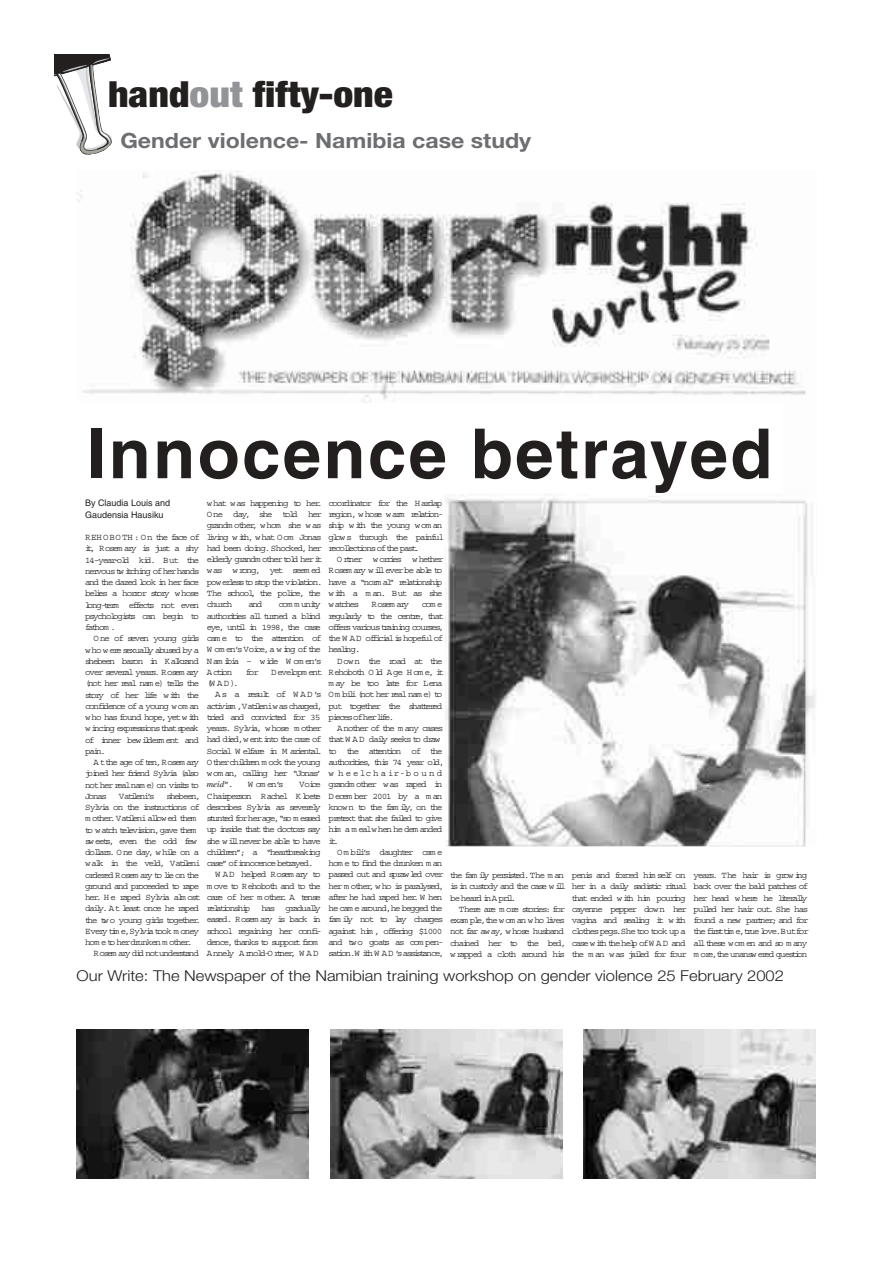
<style>
.page{position:relative;width:893px;height:1262px;background:#fff}
.page>*{position:absolute;margin:0;border:0;box-sizing:border-box;transform-origin:0 0}
.t1{font:700 69px "Helvetica";letter-spacing:.035em;color:#231f1f}
.t2{font:900 condensed 36px "Helvetica Neue";color:#231f1f;scale:1.1 1}
.t3{font:700 21px "Helvetica Neue";color:#6d6e71;scale:1.1 1}
.t4{font:300 15px "Helvetica Neue";color:#231f1f;scale:1.1 1}
.t5{font:9px/11.2px "Courier";letter-spacing:-.155em;color:#231f1f}
.t6{font:9px "Courier";letter-spacing:-.1em;color:#231f1f}
.t7{font:9px "Courier";letter-spacing:-.13em;color:#231f1f}
.t8{font:9px/11.2px "Courier";letter-spacing:-.185em;color:#231f1f}
.t9{font:9px/11.2px "Helvetica";color:#231f1f}
.t10{font:9px "Courier";letter-spacing:-.24em;color:#231f1f}
.t11{font:italic 9px "Times";color:#231f1f}
.s1{color:#939497}
.s2{font-family:"Courier";font-style:normal}
</style>
<div class="page">
<svg style="left:54px;top:54px;width:58px;height:101px"></svg>
<img style="left:77px;top:170px;width:738px;height:676px">
<img style="left:77px;top:1029px;width:232px;height:149px">
<img style="left:330px;top:1029px;width:232px;height:149px">
<img style="left:583px;top:1029px;width:232px;height:149px">
<h2 class="t2" style="left:108px;top:81px;width:260px">hand<span class="s1">out</span> fifty-one</h2>
<h3 class="t3" style="left:120px;top:133px;width:375px">Gender violence- Namibia case study</h3>
<h1 class="t1" style="left:87px;top:428px;width:686px">Innocence betrayed</h1>
<p class="t9" style="left:85px;top:498px;width:87px">By Claudia Louis and<br>Gaudensia Hausiku</p>
<p class="t5" style="left:85px;top:532px;width:117px">REHOBOTH: O n the face of it, R osem ary is just a shy<br>14–year-old kid. B ut the nervous tw itching ofherhands and the dazed look in her face belies a horror story w hose long-term effects not even psychologists can begin to fathom .</p>
<p class="t5" style="left:85px;top:633px;width:116px;text-align:justify;text-indent:9px">O ne of seven young girls w ho w ere sexually abused by a shebeen baron in K alkrand over several years. R osem ary (not her real nam e) tells the sto ry o f h er life w ith th e confidence of a young w om an w ho has found hope,yet w ith w incing expressions thatspeak of inner bew ilderm ent and pain.</p>
<p class="t5" style="left:85px;top:757px;width:115px;text-align:justify;text-indent:9px">A tthe age often,R osem ary joined her friend Sylvia (also nother realnam e) on visits to Jonas</p>
<p class="t5" style="left:207px;top:498px;width:117px">w hat w as happening to her.<br>O ne day, she told her grandm other, w hom she w as living w ith, w hat O om Jonas had been doing. Shocked, her elderly grandm other told her it w as w rong, yet seem ed pow erlessto stop the violation.<br>The school, the police, the church</p>
<p class="t5" style="left:328px;top:498px;width:117px">coordinator for the H ardap region, w hose w arm relation&shy;ship w ith the young w om an glow s through the painful recollectionsofthe past.</p>
<p class="t5" style="left:328px;top:554px;width:117px;text-indent:9px">O rtner w orries w hether<br>R osem ary w illever be able to have a “norm al” relationship w ith a m an. B ut as she w atches</p>
<p class="t5" style="left:207px;top:599px;width:117px;text-indent:72px">com m unity authorities all turned a blind eye, until in 1998, the case cam e to the attention of<br>W om en’s Voice,a w ing of the<br>N am ibia – w ide W om en’s<br>A ction</p>
<p class="t5" style="left:248px;top:599px;width:15px">and</p>
<p class="t5" style="left:371px;top:599px;width:39px">R osem ary</p>
<p class="t5" style="left:328px;top:599px;width:117px;text-indent:93px">com e regularly to the centre, that offers various training courses, the W A D officialis hopefulof healing.</p>
<p class="t5" style="left:328px;top:656px;width:117px;text-indent:9px">D ow n the road at the<br>R ehoboth O ld A ge H om e, it m ay be too late for L ena<br>O m bili (not her real nam e) to put together the shattered piecesofherlife.</p>
<p class="t5" style="left:328px;top:723px;width:117px;text-indent:9px">A nother of the m any cases that W A D daily seeks to draw to the attention of the authorities, this 74 year old, w heelchair-bound grandm other w as raped in<br>D ecem ber 2001 by a m an know n to the fam ily, on the pretext that she failed to give him a m ealw hen he dem anded it.</p>
<p class="t5" style="left:328px;top:847px;width:117px;text-indent:9px">O m bili’s daughter cam e hom e to find the drunken m an passed out and spraw led over her m other, w ho is paralysed, after he had raped her. W hen he cam e around,he begged the fam ily not to lay charges against him , offering $1000 and tw o goats as com pen&shy;sation.W ith W A D ’sassistance,</p>
<p class="t5" style="left:246px;top:667px;width:14px">for</p>
<p class="t7" style="left:271px;top:669px;width:53px">D evelopm ent</p>
<p class="t5" style="left:207px;top:678px;width:33px">(WAD).</p>
<p class="t8" style="left:215px;top:689px;width:108px">A s a result of W A D ’s</p>
<p class="t5" style="left:207px;top:701px;width:117px">activism ,V atileniw as charged,</p>
<p class="t5" style="left:207px;top:712px;width:115px">tried and convicted for 35</p>
<p class="t7" style="left:207px;top:725px;width:117px">years. Sylvia, w hose m other</p>
<p class="t5" style="left:207px;top:734px;width:117px">had died,w entinto the care of</p>
<p class="t5" style="left:207px;top:746px;width:117px">Social W elfare in M ariental.</p>
<p class="t6" style="left:207px;top:759px;width:115px">O therchildren m ock the young</p>
<p class="t5" style="left:207px;top:768px;width:117px">w om an, calling her “Jonas’</p>
<p class="t11" style="left:207px;top:781px;width:28px">meid<span class="s2">”.</span></p>
<p class="t5" style="left:248px;top:779px;width:37px">W om en’s</p>
<p class="t5" style="left:299px;top:779px;width:23px">Voice</p>
<p class="t5" style="left:207px;top:791px;width:116px">C hairperson R achel K loete</p>
<p class="t5" style="left:207px;top:802px;width:115px">describes Sylvia as severely</p>
<p class="t5" style="left:207px;top:813px;width:115px">stunted forherage,“so m essed</p>
<p class="t5" style="left:207px;top:824px;width:115px">up inside that the doctors say</p>
<p class="t5" style="left:207px;top:836px;width:116px">she w illnever be able to have</p>
<p class="t5" style="left:207px;top:847px;width:115px">children”; a “heartbreaking</p>
<p class="t5" style="left:207px;top:858px;width:108px">case” ofinnocence betrayed.</p>
<p class="t5" style="left:215px;top:869px;width:107px">W A D helped R osem ary to</p>
<p class="t6" style="left:207px;top:883px;width:116px">m ove to R ehoboth and to the</p>
<p class="t5" style="left:207px;top:892px;width:116px">care of her m other. A tense</p>
<p class="t5" style="left:207px;top:903px;width:115px">relationship has gradually</p>
<p class="t5" style="left:207px;top:914px;width:115px">eased. R osem ary is back in</p>
<p class="t5" style="left:207px;top:926px;width:117px">school regaining her confi-</p>
<p class="t6" style="left:207px;top:939px;width:113px">dence,thanks to support from</p>
<p class="t5" style="left:207px;top:948px;width:113px">A nnely A rnold-O rtner, W A D</p>
<p class="t5" style="left:119px;top:791px;width:37px">V atilen i’s</p>
<p class="t5" style="left:166px;top:791px;width:36px">shebeen,</p>
<p class="t7" style="left:85px;top:804px;width:117px">Sylvia on the instructions of</p>
<p class="t5" style="left:85px;top:813px;width:113px">m other.V atileni allow ed them</p>
<p class="t5" style="left:85px;top:825px;width:113px">to w atch television,gave them</p>
<p class="t5" style="left:85px;top:836px;width:113px">sw eets, even the odd few</p>
<p class="t5" style="left:85px;top:847px;width:116px">dollars. O ne day, w hile on a</p>
<p class="t10" style="left:85px;top:860px;width:117px">w alk in the veld, V atileni</p>
<p class="t5" style="left:85px;top:870px;width:116px">ordered R osem ary to lie on the</p>
<p class="t5" style="left:85px;top:881px;width:116px">ground and proceeded to rape</p>
<p class="t5" style="left:85px;top:892px;width:117px">her. H e raped Sylvia alm ost</p>
<p class="t5" style="left:85px;top:903px;width:115px">daily. A t least once he raped</p>
<p class="t7" style="left:85px;top:917px;width:117px">the tw o young girls together.</p>
<p class="t6" style="left:85px;top:928px;width:115px">Every tim e,Sylvia took m oney</p>
<p class="t6" style="left:85px;top:939px;width:109px">hom e to herdrunken m other.</p>
<p class="t5" style="left:94px;top:948px;width:107px">R osem ary did notunderstand</p>
<p class="t8" style="left:450px;top:870px;width:117px">the fam ily persisted.T he m an is in custody and the case w ill be heard in A pril.</p>
<p class="t5" style="left:450px;top:904px;width:117px;text-indent:9px">T here are m ore stories: for exam ple,the w om an w ho lives not far aw ay, w hose husband chained her to the bed, w rapped a cloth around his</p>
<p class="t5" style="left:572px;top:870px;width:117px">penis and forced him self on her in a daily sadistic ritual that ended w ith him pouring cayenne pepper dow n her vagina and sealing it w ith clothespegs.She too took up a case w ith the help ofW A D and the m an w as jailed for four</p>
<p class="t5" style="left:693px;top:870px;width:117px">years. T he hair is grow ing back over the bald patches of her head w here he literally pulled her hair out. She has found a new partner; and for the firsttim e,true love.B utfor all these w om en and so m any m ore,the unansw ered question</p>
<h3 class="t4" style="left:77px;top:969px;width:644px">Our Write: The Newspaper of the Namibian training workshop on gender violence 25 February 2002</h3>
</div>
